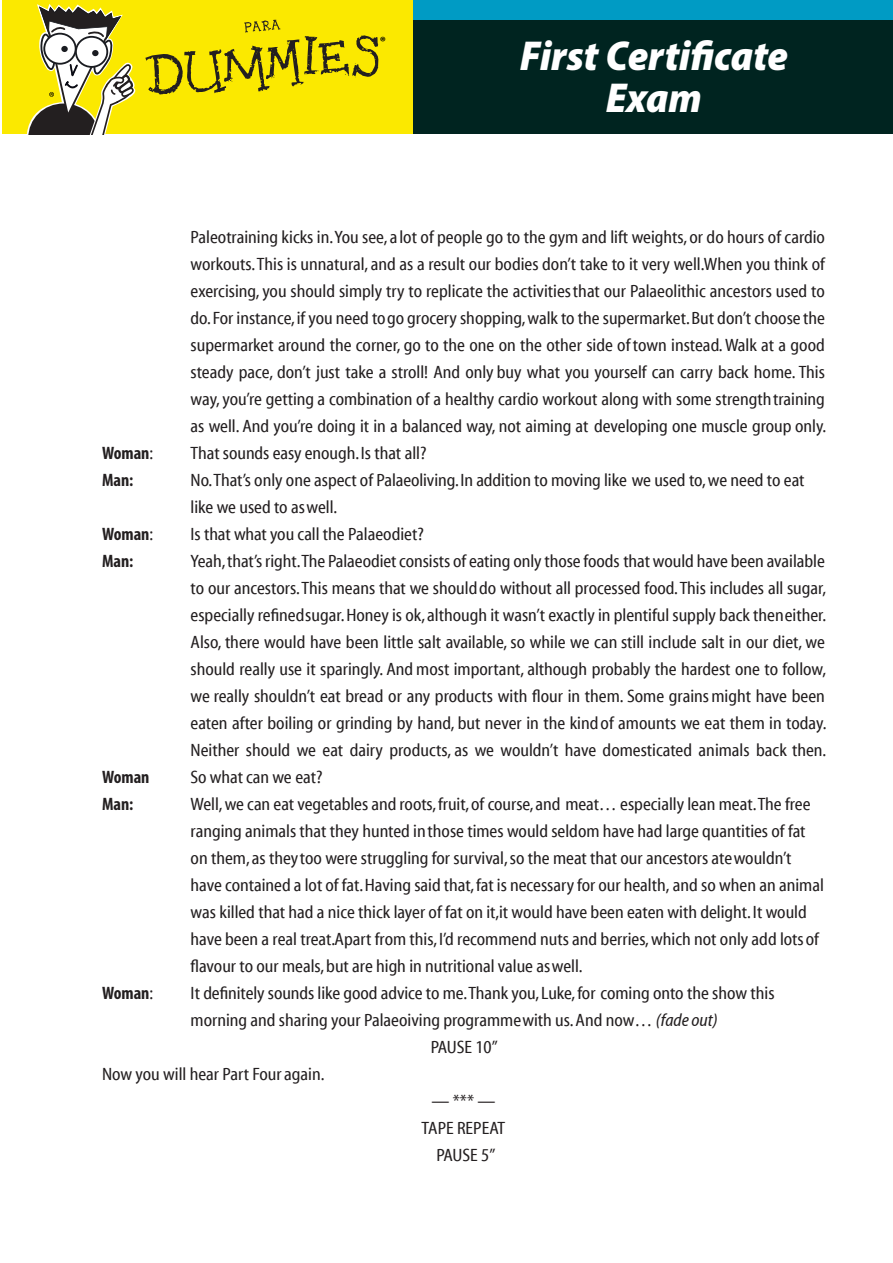
<style>
.page{position:relative;width:893px;height:1263px;background:#fff}
.page>*{position:absolute;margin:0;border:0;box-sizing:border-box;transform-origin:0 0}
.t1{font:italic 900 semi-condensed 42px/42px "Myriad Pro";color:#fff;text-align:center}
.Body_Text{font:18px/27px "Myriad Cn Web";color:#231f20}
.Body_Text-2{font:700 condensed 18px "Myriad Pro";letter-spacing:-.005em;color:#231f20}
.t2{font:700 13.5px "Myriad Pro";color:#000001}
.s1{font-family:"Myriad Cn Web";font-weight:400;font-stretch:normal}
.s2{font-family:"Myriad Cn It Web"}
</style>
<div class="page">
<div style="left:2px;top:0;width:891px;height:134px;background:#fbe900"></div>
<svg style="left:27px;top:4px;width:351px;height:131px"></svg>
<div style="left:414px;top:8px;width:479px;height:126px;background:#002420"></div>
<div style="left:414px;top:0;width:479px;height:20px;background:#009bc4"></div>
<p class="t2" style="left:380px;top:33px;width:8px">®</p>
<h1 class="t1" style="left:520px;top:33px;width:270px">First Certificate<br>Exam</h1>
<p class="Body_Text" style="left:191px;top:224px;width:637px;text-align:justify">Paleotraining kicks in. You see, a lot of people go to the gym and lift weights, or do hours of cardio workouts. This is unnatural, and as a result our bodies don’t take to it very well. When you think of exercising, you should simply try to replicate the activities that our Palaeolithic ancestors used to do. For instance, if you need to go grocery shopping, walk to the supermarket. But don’t choose the supermarket around the corner, go to the one on the other side of town instead. Walk at a good steady pace, don’t just take a stroll! And only buy what you yourself can carry back home. This way, you’re getting a combination of a healthy cardio workout along with some strength training as well. And you’re doing it in a balanced way, not aiming at developing one muscle group only.</p>
<p class="Body_Text-2" style="left:102px;top:441px;width:52px">Woman<span class="s1">:</span></p>
<p class="Body_Text" style="left:191px;top:440px;width:238px">That sounds easy enough. Is that all?</p>
<p class="Body_Text-2" style="left:102px;top:468px;width:33px">Man:</p>
<p class="Body_Text" style="left:191px;top:467px;width:616px">No. That’s only one aspect of Palaeoliving. In addition to moving like we used to, we need to eat like we used to as well.</p>
<p class="Body_Text-2" style="left:102px;top:522px;width:52px">Woman<span class="s1">:</span></p>
<p class="Body_Text" style="left:191px;top:521px;width:235px">Is that what you call the Palaeodiet?</p>
<p class="Body_Text-2" style="left:102px;top:549px;width:33px">Man:</p>
<p class="Body_Text" style="left:191px;top:548px;width:637px;text-align:justify">Yeah, that’s right. The Palaeodiet consists of eating only those foods that would have been available to our ancestors. This means that we should do without all processed food. This includes all sugar, especially refined sugar. Honey is ok, although it wasn’t exactly in plentiful supply back then either.<br>Also, there would have been little salt available, so while we can still include salt in our diet, we should really use it sparingly. And most important, although probably the hardest one to follow, we really shouldn’t eat bread or any products with flour in them. Some grains might have been eaten after boiling or grinding by hand, but never in the kind of amounts we eat them in today.<br>Neither should we eat dairy products, as we wouldn’t have domesticated animals back then.</p>
<p class="Body_Text-2" style="left:102px;top:765px;width:49px">Woman</p>
<p class="Body_Text" style="left:191px;top:764px;width:134px">So what can we eat?</p>
<p class="Body_Text-2" style="left:102px;top:792px;width:33px">Man:</p>
<p class="Body_Text" style="left:191px;top:791px;width:635px">Well, we can eat vegetables and roots, fruit, of course, and meat… especially lean meat. The free ranging animals that they hunted in those times would seldom have had large quantities of fat on them, as they too were struggling for survival, so the meat that our ancestors ate wouldn’t have contained a lot of fat. Having said that, fat is necessary for our health, and so when an animal was killed that had a nice thick layer of fat on it, it would have been eaten with delight. It would have been a real treat.Apart from this, I’d recommend nuts and berries, which not only add lots of flavour to our meals, but are high in nutritional value as well.</p>
<p class="Body_Text-2" style="left:102px;top:981px;width:52px">Woman<span class="s1">:</span></p>
<p class="Body_Text" style="left:191px;top:980px;width:585px">It definitely sounds like good advice to me. Thank you, Luke, for coming onto the show this morning and sharing your Palaeoiving programme with us. And now… <span class="s2">(fade out)</span></p>
<p class="Body_Text" style="left:431px;top:1034px;width:69px">PAUSE 10”</p>
<p class="Body_Text" style="left:102px;top:1061px;width:224px">Now you will hear Part Four again.</p>
<p class="Body_Text" style="left:431px;top:1088px;width:66px">— *** —</p>
<p class="Body_Text" style="left:422px;top:1115px;width:85px">TAPE REPEAT</p>
<p class="Body_Text" style="left:436px;top:1142px;width:61px">PAUSE 5”</p>
</div>
